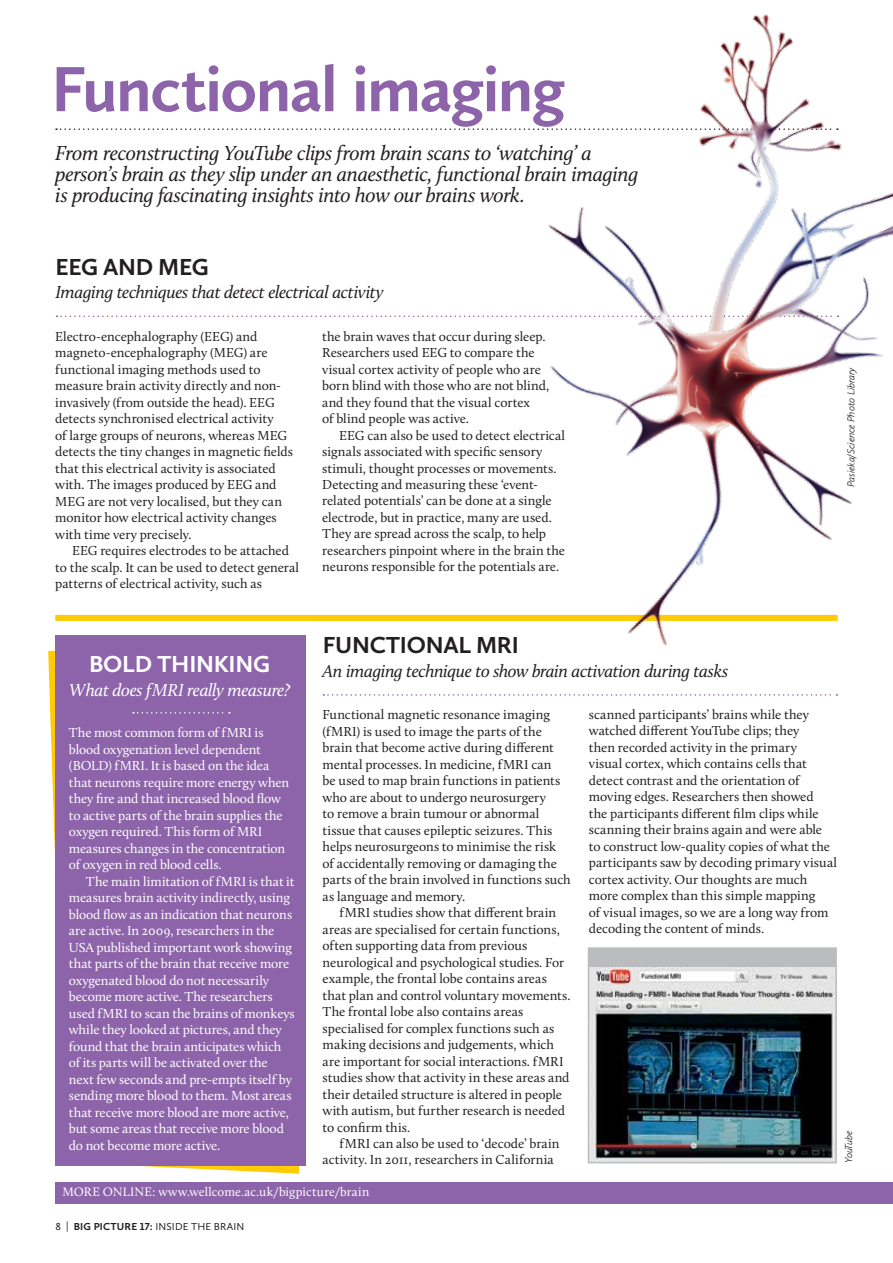
<style>
.page{position:relative;width:893px;height:1263px;background:#fff}
.page>*{position:absolute;margin:0;border:0;box-sizing:border-box;transform-origin:0 0}
.t1{font:700 66px "Calluna Sans";letter-spacing:-.02em;color:#8d64aa}
.t2{font:700 24px "Calluna Sans";letter-spacing:-.01em;color:#231f20}
.t3{font:700 24px "Calluna Sans";letter-spacing:-.01em;color:#fff}
.t4{font:italic 21px/21px "Calluna";letter-spacing:-.02em;color:#231f20}
.t5{font:italic 18px "Calluna";letter-spacing:-.02em;color:#231f20}
.t6{font:italic 18px "Calluna";letter-spacing:-.02em;color:#fff}
.t7{font:13.5px/16.5px "Calluna";color:#231f20}
.t8{font:13.5px/16.5px "Calluna";letter-spacing:-.01em;color:#fff}
.t9{font:12.75px "Calluna";letter-spacing:.01em;color:#fff}
.t10{font:italic 300 10.5px "Calluna Sans";letter-spacing:-.01em;color:#231f20}
.t11{font:700 10.5px "Calluna Sans";letter-spacing:.015em;color:#231f20}
.t12{font:10.5px "Calluna Sans";color:#231f20}
.s1{font-weight:400}
</style>
<div class="page">
<svg style="left:56px;top:128px;width:321px;height:2px"></svg>
<svg style="left:323px;top:694px;width:53px;height:2px"></svg>
<div style="left:55px;top:1182px;width:838px;height:21px;background:#8d64aa"></div>
<svg style="left:57px;top:315px;width:321px;height:2px"></svg>
<div style="left:55px;top:615px;width:783px;height:6px;background:#ffcb05"></div>
<svg style="left:48px;top:646px;width:251px;height:528px"></svg>
<div style="left:56px;top:635px;width:250px;height:530px;background:#8d64aa"></div>
<svg style="left:133px;top:712px;width:97px;height:1px"></svg>
<div style="left:588px;top:948px;width:248px;height:214px;background:#babcbe"></div>
<img style="left:591px;top:967px;width:243px;height:193px">
<img style="left:378px;top:14px;width:515px;height:682px">
<div style="left:588px;top:947px;width:249px;height:216px;border:2px solid #babcbe"></div>
<h1 class="t1" style="left:51px;top:48px;width:516px">FUNCTIONAL IMAGING</h1>
<h3 class="t4" style="left:55px;top:142px;width:584px">From reconstructing YouTube clips from brain scans to ‘watching’ a person’s brain as they slip under an anaesthetic, functional brain imaging is producing fascinating insights into how our brains work.</h3>
<h2 class="t2" style="left:56px;top:252px;width:65px">EEG AND</h2>
<h2 class="t2" style="left:158px;top:252px;width:52px">MEG</h2>
<h3 class="t5" style="left:55px;top:281px;width:330px">Imaging techniques that detect electrical activity</h3>
<p class="t7" style="left:55px;top:328px;width:239px">Electro-encephalography (EEG) and magneto-encephalography (MEG) are functional imaging methods used to measure brain activity directly and non&shy;invasively (from outside the head). EEG detects synchronised electrical activity<br>of large groups of neurons, whereas MEG detects the tiny changes in magnetic fields that this electrical activity is associated with. The images produced by EEG and MEG are not very localised, but they can monitor how electrical activity changes with time very precisely.</p>
<p class="t7" style="left:55px;top:542px;width:245px;text-indent:17px">EEG requires electrodes to be attached to the scalp. It can be used to detect general patterns of electrical activity, such as</p>
<p class="t7" style="left:322px;top:328px;width:228px">the brain waves that occur during sleep.<br>Researchers used EEG to compare the visual cortex activity of people who are born blind with those who are not blind, and they found that the visual cortex<br>of blind people was active.</p>
<p class="t7" style="left:322px;top:427px;width:244px;text-indent:17px">EEG can also be used to detect electrical signals associated with specific sensory stimuli, thought processes or movements.<br>Detecting and measuring these ‘event&shy;related potentials’ can be done at a single electrode, but in practice, many are used.<br>They are spread across the scalp, to help researchers pinpoint where in the brain the neurons responsible for the potentials are.</p>
<p class="t10" style="left:845px;top:487px;width:121px;rotate:-90deg">Pasieka/Science Photo Library</p>
<h2 class="t2" style="left:323px;top:630px;width:29px">FUNCTIONAL</h2>
<h2 class="t2" style="left:476px;top:630px;width:44px">MRI</h2>
<h3 class="t5" style="left:323px;top:660px;width:407px">An imaging technique to show brain activation during tasks</h3>
<p class="t7" style="left:323px;top:706px;width:250px">Functional magnetic resonance imaging (fMRI) is used to image the parts of the brain that become active during different mental processes. In medicine, fMRI can<br>be used to map brain functions in patients who are about to undergo neurosurgery<br>to remove a brain tumour or abnormal tissue that causes epileptic seizures. This helps neurosurgeons to minimise the risk of accidentally removing or damaging the parts of the brain involved in functions such as language and memory.</p>
<p class="t7" style="left:323px;top:904px;width:250px;text-indent:17px">fMRI studies show that different brain areas are specialised for certain functions, often supporting data from previous neurological and psychological studies. For example, the frontal lobe contains areas that plan and control voluntary movements.<br>The frontal lobe also contains areas specialised for complex functions such as making decisions and judgements, which are important for social interactions. fMRI studies show that activity in these areas and their detailed structure is altered in people with autism, but further research is needed to confirm this.</p>
<p class="t7" style="left:323px;top:1135px;width:238px;text-indent:17px">fMRI can also be used to ‘decode’ brain activity. In 2011, researchers in California</p>
<h2 class="t3" style="left:89px;top:649px;width:115px">BOLD THINKING</h2>
<h3 class="t6" style="left:69px;top:679px;width:222px">What does fMRI really measure?</h3>
<p class="t8" style="left:69px;top:724px;width:222px">The most common form of fMRI is blood oxygenation level dependent (BOLD) fMRI. It is based on the idea that neurons require more energy when they fire and that increased blood flow to active parts of the brain supplies the oxygen required. This form of MRI measures changes in the concentration of oxygen in red blood cells.</p>
<p class="t8" style="left:69px;top:873px;width:227px;text-indent:17px">The main limitation of fMRI is that it measures brain activity indirectly, using blood flow as an indication that neurons are active. In 2009, researchers in the USA published important work showing that parts of the brain that receive more oxygenated blood do not necessarily become more active. The researchers used fMRI to scan the brains of monkeys while they looked at pictures, and they found that the brain anticipates which of its parts will be activated over the next few seconds and pre-empts itself by sending more blood to them. Most areas that receive more blood are more active, but some areas that receive more blood do not become more active.</p>
<p class="t9" style="left:62px;top:1184px;width:308px">MORE ONLINE: www.wellcome.ac.uk/bigpicture/brain</p>
<p class="t7" style="left:589px;top:706px;width:250px">scanned participants’ brains while they watched different YouTube clips; they<br>then recorded activity in the primary<br>visual cortex, which contains cells that detect contrast and the orientation of moving edges. Researchers then showed<br>the participants different film clips while scanning their brains again and were able to construct low-quality copies of what the participants saw by decoding primary visual cortex activity. Our thoughts are much more complex than this simple mapping<br>of visual images, so we are a long way from decoding the content of minds.</p>
<p class="t10" style="left:842px;top:1163px;width:34px;rotate:-90deg">YouTube</p>
<p class="t11" style="left:55px;top:1220px;width:107px"><span class="s1">8 |</span> BIG PICTURE 17: <span class="s1">INSIDE</span></p>
<p class="t12" style="left:191px;top:1220px;width:8px">THE</p>
<p class="t12" style="left:214px;top:1220px;width:13px">BRAIN</p>
</div>
